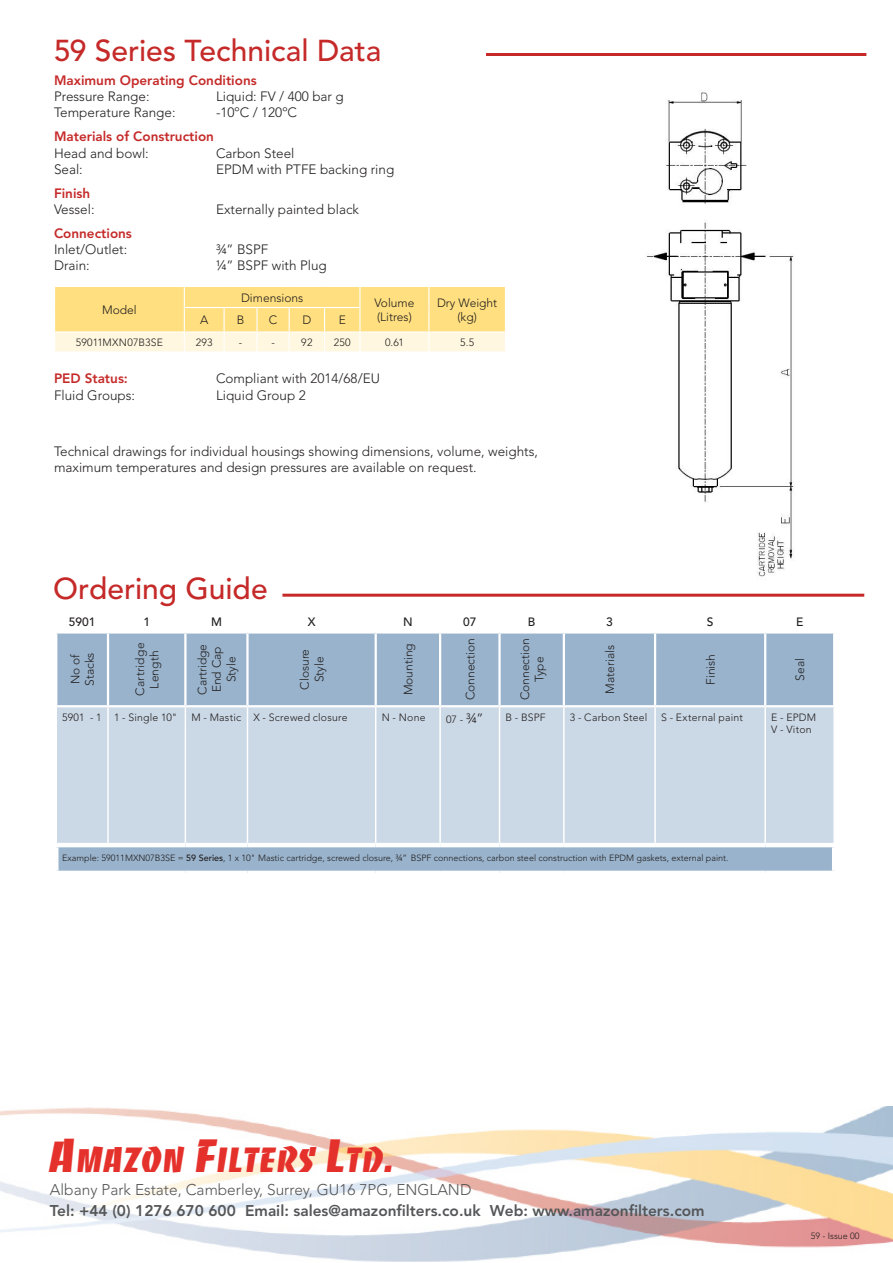
<style>
.page{position:relative;width:893px;height:1263px;background:#fff}
.page>*{position:absolute;margin:0;border:0;box-sizing:border-box;transform-origin:0 0}
.t1{font:34.05px "Banco";color:#e5312c}
.t2{font:500 30px "Avenir LT Std";color:#c52a29}
.t3{font:800 15.45px "Avenir LT Std";color:#555658}
.t4{font:300 15.45px "Avenir LT Std";color:#555658}
.t5{font:300 13.5px/16.2px "Avenir LT Std";color:#221f1f}
.t6{font:800 13.5px "Avenir LT Std";color:#c52a29}
.t7{font:300 12px/14.4px "Avenir LT Std";color:#221f1f;text-align:center}
.t8{font:300 12px/14.4px "Avenir LT Std";letter-spacing:.02em;color:#221f1f;text-align:center}
.t9{font:500 12px "Avenir LT Std";color:#221f1f}
.t10{font:300 10.5px/12.6px "Avenir LT Std";letter-spacing:.02em;color:#221f1f}
.t11{font:300 9px "Avenir LT Std";color:#221f1f}
.s1{font-size:13.5px}
.s2{font-weight:500}
.s3{font-size:45.3px}
</style>
<div class="page">
<img style="left:0;top:1106px;width:893px;height:156px">
<img style="left:646px;top:90px;width:149px;height:487px">
<hr style="left:282px;top:594px;width:582px;height:3px;background:#c52a29">
<hr style="left:486px;top:53px;width:380px;height:3px;background:#c52a29">
<svg style="left:54px;top:286px;width:452px;height:66px"></svg>
<hr style="left:359px;top:308px;width:2px;height:23px;background:#fff">
<hr style="left:184px;top:331px;width:40px;height:2px;background:#fff">
<hr style="left:224px;top:331px;width:33px;height:2px;background:#fff">
<hr style="left:257px;top:331px;width:32px;height:2px;background:#fff">
<hr style="left:289px;top:331px;width:36px;height:2px;background:#fff">
<hr style="left:325px;top:331px;width:35px;height:2px;background:#fff">
<div style="left:57px;top:633px;width:776px;height:238px;background:#99b3cc"></div>
<div style="left:57px;top:707px;width:776px;height:136px;background:#cbd8e5"></div>
<hr style="left:54px;top:843px;width:54px;height:4px;background:#fff">
<div style="left:54px;top:847px;width:5px;height:24px;background:#fff"></div>
<hr style="left:108px;top:843px;width:77px;height:4px;background:#fff">
<hr style="left:185px;top:843px;width:62px;height:4px;background:#fff">
<hr style="left:247px;top:843px;width:129px;height:4px;background:#fff">
<hr style="left:376px;top:843px;width:64px;height:4px;background:#fff">
<hr style="left:440px;top:843px;width:60px;height:4px;background:#fff">
<hr style="left:500px;top:843px;width:64px;height:4px;background:#fff">
<hr style="left:564px;top:843px;width:91px;height:4px;background:#fff">
<hr style="left:655px;top:843px;width:110px;height:4px;background:#fff">
<hr style="left:765px;top:843px;width:71px;height:4px;background:#fff">
<hr style="left:832px;top:847px;width:4px;height:24px;background:#fff">
<hr style="left:107px;top:633px;width:2px;height:72px;background:#fff">
<hr style="left:184px;top:633px;width:3px;height:72px;background:#fff">
<hr style="left:246px;top:633px;width:3px;height:72px;background:#fff">
<hr style="left:375px;top:633px;width:2px;height:72px;background:#fff">
<hr style="left:439px;top:633px;width:2px;height:72px;background:#fff">
<hr style="left:498px;top:633px;width:3px;height:72px;background:#fff">
<hr style="left:563px;top:633px;width:2px;height:72px;background:#fff">
<hr style="left:654px;top:633px;width:2px;height:72px;background:#fff">
<hr style="left:764px;top:633px;width:2px;height:72px;background:#fff">
<hr style="left:55px;top:705px;width:53px;height:2px;background:#fff">
<hr style="left:108px;top:705px;width:77px;height:2px;background:#fff">
<hr style="left:185px;top:705px;width:62px;height:2px;background:#fff">
<hr style="left:247px;top:705px;width:129px;height:2px;background:#fff">
<hr style="left:376px;top:705px;width:64px;height:2px;background:#fff">
<hr style="left:440px;top:705px;width:60px;height:2px;background:#fff">
<hr style="left:500px;top:705px;width:64px;height:2px;background:#fff">
<hr style="left:564px;top:705px;width:91px;height:2px;background:#fff">
<hr style="left:655px;top:705px;width:110px;height:2px;background:#fff">
<hr style="left:765px;top:705px;width:70px;height:2px;background:#fff">
<hr style="left:107px;top:707px;width:2px;height:136px;background:#fff">
<hr style="left:185px;top:707px;width:1px;height:136px;background:#fff">
<hr style="left:247px;top:707px;width:1px;height:136px;background:#fff">
<hr style="left:375px;top:707px;width:1px;height:136px;background:#fff">
<hr style="left:439px;top:707px;width:2px;height:136px;background:#fff">
<hr style="left:499px;top:707px;width:1px;height:136px;background:#fff">
<hr style="left:563px;top:707px;width:2px;height:136px;background:#fff">
<hr style="left:654px;top:707px;width:2px;height:136px;background:#fff">
<hr style="left:764px;top:707px;width:2px;height:136px;background:#fff">
<h2 class="t2" style="left:54px;top:38px;width:329px">59 Series Technical Data</h2>
<p class="t6" style="left:54px;top:75px;width:204px">Maximum Operating Conditions</p>
<p class="t5" style="left:54px;top:90px;width:97px">Pressure Range:</p>
<p class="t5" style="left:216px;top:90px;width:129px">Liquid: FV / 400 bar g</p>
<p class="t5" style="left:54px;top:106px;width:123px">Temperature Range:</p>
<p class="t5" style="left:216px;top:106px;width:83px">-10ºC / 120ºC</p>
<p class="t6" style="left:54px;top:131px;width:161px">Materials of Construction</p>
<p class="t5" style="left:54px;top:146px;width:96px">Head and bowl:</p>
<p class="t5" style="left:216px;top:146px;width:80px">Carbon Steel</p>
<p class="t5" style="left:54px;top:162px;width:30px">Seal:</p>
<p class="t5" style="left:216px;top:162px;width:180px">EPDM with PTFE backing ring</p>
<p class="t6" style="left:54px;top:187px;width:38px">Finish</p>
<p class="t5" style="left:54px;top:202px;width:42px">Vessel:</p>
<p class="t5" style="left:216px;top:202px;width:144px">Externally painted black</p>
<p class="t6" style="left:54px;top:228px;width:79px">Connections</p>
<p class="t5" style="left:54px;top:243px;width:75px">Inlet/Outlet:</p>
<p class="t5" style="left:216px;top:243px;width:54px">¾” BSPF</p>
<p class="t5" style="left:54px;top:259px;width:37px">Drain:</p>
<p class="t5" style="left:216px;top:259px;width:112px">¼” BSPF with Plug</p>
<p class="t7" style="left:102px;top:303px;width:36px">Model</p>
<p class="t7" style="left:241px;top:291px;width:64px">Dimensions</p>
<p class="t7" style="left:374px;top:296px;width:42px;text-align:left">Volume (Litres)</p>
<p class="t7" style="left:437px;top:296px;width:62px">Dry Weight</p>
<p class="t7" style="left:200px;top:314px;width:10px">A</p>
<p class="t7" style="left:237px;top:314px;width:9px">B</p>
<p class="t7" style="left:269px;top:314px;width:10px">C</p>
<p class="t7" style="left:302px;top:314px;width:10px">D</p>
<p class="t7" style="left:339px;top:314px;width:9px">E</p>
<p class="t7" style="left:457px;top:311px;width:21px">(kg)</p>
<p class="t10" style="left:76px;top:337px;width:89px">59011MXN07B3SE</p>
<p class="t10" style="left:196px;top:337px;width:18px">293</p>
<p class="t10" style="left:239px;top:337px;width:5px">-</p>
<p class="t10" style="left:271px;top:337px;width:5px">-</p>
<p class="t10" style="left:301px;top:337px;width:13px">92</p>
<p class="t10" style="left:334px;top:337px;width:18px">250</p>
<p class="t10" style="left:385px;top:337px;width:20px">0.61</p>
<p class="t10" style="left:460px;top:337px;width:16px">5.5</p>
<p class="t6" style="left:54px;top:373px;width:75px">PED Status:</p>
<p class="t5" style="left:216px;top:372px;width:165px">Compliant with 2014/68/EU</p>
<p class="t5" style="left:54px;top:388px;width:83px">Fluid Groups:</p>
<p class="t5" style="left:216px;top:388px;width:91px">Liquid Group 2</p>
<p class="t5" style="left:54px;top:444px;width:485px">Technical drawings for individual housings showing dimensions, volume, weights, maximum temperatures and design pressures are available on request.</p>
<h2 class="t2" style="left:53px;top:576px;width:216px">Ordering Guide</h2>
<p class="t9" style="left:69px;top:617px;width:28px">5901</p>
<p class="t9" style="left:143px;top:617px;width:8px">1</p>
<p class="t9" style="left:211px;top:617px;width:12px">M</p>
<p class="t9" style="left:308px;top:617px;width:9px">X</p>
<p class="t9" style="left:403px;top:617px;width:11px">N</p>
<p class="t9" style="left:463px;top:617px;width:15px">07</p>
<p class="t9" style="left:528px;top:617px;width:9px">B</p>
<p class="t9" style="left:606px;top:617px;width:8px">3</p>
<p class="t9" style="left:707px;top:617px;width:8px">S</p>
<p class="t9" style="left:796px;top:617px;width:9px">E</p>
<p class="t7" style="left:69px;top:686px;width:35px;text-align:left;rotate:-90deg">No of<br>Stacks</p>
<p class="t8" style="left:134px;top:696px;width:55px;rotate:-90deg">Cartridge<br>Length</p>
<p class="t7" style="left:196px;top:695px;width:52px;rotate:-90deg">Cartridge<br>End Cap<br>Style</p>
<p class="t7" style="left:299px;top:690px;width:42px;rotate:-90deg">Closure<br>Style</p>
<p class="t7" style="left:402px;top:695px;width:54px;rotate:-90deg">Mounting</p>
<p class="t7" style="left:464px;top:700px;width:63px;rotate:-90deg">Connection</p>
<p class="t7" style="left:519px;top:700px;width:63px;rotate:-90deg">Connection<br>Type</p>
<p class="t7" style="left:604px;top:694px;width:50px;rotate:-90deg">Materials</p>
<p class="t7" style="left:704px;top:685px;width:32px;rotate:-90deg">Finish</p>
<p class="t7" style="left:794px;top:680px;width:24px;rotate:-90deg">Seal</p>
<p class="t10" style="left:62px;top:711px;width:117px">5901 - 1 1 - Single 10"</p>
<p class="t10" style="left:191px;top:711px;width:158px">M - Mastic X - Screwed closure</p>
<p class="t10" style="left:382px;top:711px;width:45px">N - None</p>
<p class="t10" style="left:446px;top:714px;width:39px">07 - <span class="s1">¾”</span></p>
<p class="t10" style="left:506px;top:711px;width:42px">B - BSPF</p>
<p class="t10" style="left:570px;top:711px;width:79px">3 - Carbon Steel</p>
<p class="t10" style="left:661px;top:711px;width:83px">S - External paint</p>
<p class="t10" style="left:771px;top:711px;width:46px">E - EPDM<br>V - Viton</p>
<p class="t11" style="left:62px;top:854px;width:668px">Example: 59011MXN07B3SE = <span class="s2">59 Series</span>, 1 x 10" Mastic cartridge, screwed closure, ¾” BSPF connections, carbon steel construction with EPDM gaskets, external paint.</p>
<h1 class="t1" style="left:50px;top:1140px;width:346px"><span class="s3">A</span>MAZON <span class="s3">F</span>ILTERS <span class="s3">L</span>TD.</h1>
<p class="t4" style="left:50px;top:1183px;width:423px">Albany Park Estate, Camberley, Surrey, GU16 7PG, ENGLAND</p>
<p class="t3" style="left:50px;top:1204px;width:656px">Tel: +44 (0) 1276 670 600 Email: sales@amazonfilters.co.uk Web: www.amazonfilters.com</p>
<p class="t11" style="left:811px;top:1232px;width:50px">59 - Issue 00</p>
</div>
